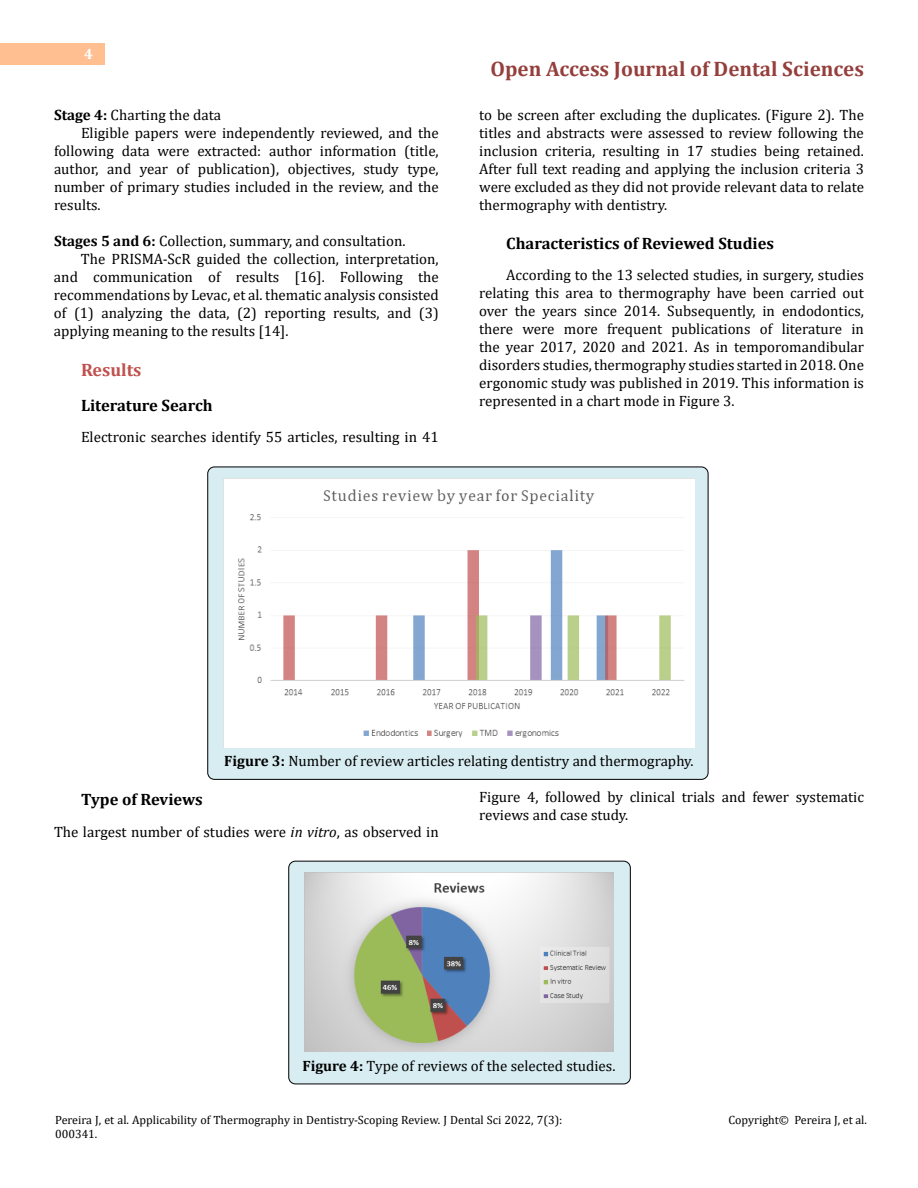
<style>
.page{position:relative;width:918px;height:1188px;background:#fff}
.page>*{position:absolute;margin:0;border:0;box-sizing:border-box;transform-origin:0 0}
.t1{font:700 21px "Cambria";color:#953f3c}
.t2{font:700 18px "Cambria";color:#c0504d}
.t3{font:700 16.5px "Cambria";color:#000}
.t4{font:15px/18px "Cambria";color:#000;text-align:justify}
.t5{font:700 15px "Cambria";color:#fff}
.t6{font:12px/14.4px "Cambria";color:#000}
.s1{font-weight:700}
.s2{font-style:italic}
</style>
<div class="page">
<div style="left:0;top:43px;width:105px;height:21px;background:#ffbf91"></div>
<div style="left:289px;top:861px;width:341px;height:223px;background:#d8edf2;border-radius:7px"></div>
<div style="left:288px;top:861px;width:343px;height:223px;border:1px solid #000;border-radius:7px"></div>
<div style="left:208px;top:467px;width:500px;height:312px;background:#d8edf2;border-radius:7px"></div>
<div style="left:207px;top:467px;width:501px;height:313px;border:1px solid #000;border-radius:7px"></div>
<img style="left:223px;top:478px;width:472px;height:269px">
<img style="left:304px;top:873px;width:310px;height:179px">
<p class="t5" style="left:84px;top:44px;width:10px">4</p>
<p class="t4" style="left:54px;top:105px;width:169px"><span class="s1">Stage 4:</span> Charting the data</p>
<p class="t4" style="left:81px;top:123px;width:359px">Eligible papers were independently reviewed, and the</p>
<p class="t4" style="left:54px;top:141px;width:386px">following data were extracted: author information (title,</p>
<p class="t4" style="left:54px;top:159px;width:386px">author, and year of publication), objectives, study type,</p>
<p class="t4" style="left:54px;top:177px;width:386px">number of primary studies included in the review, and the</p>
<p class="t4" style="left:54px;top:195px;width:48px">results.</p>
<p class="t4" style="left:54px;top:231px;width:353px"><span class="s1">Stages 5 and 6:</span> Collection, summary, and consultation.</p>
<p class="t4" style="left:81px;top:249px;width:359px">The PRISMA-ScR guided the collection, interpretation,</p>
<p class="t4" style="left:54px;top:267px;width:386px">and communication of results [16]. Following the</p>
<p class="t4" style="left:54px;top:285px;width:386px">recommendations by Levac, et al. thematic analysis consisted</p>
<p class="t4" style="left:54px;top:303px;width:386px">of (1) analyzing the data, (2) reporting results, and (3)</p>
<p class="t4" style="left:54px;top:321px;width:236px">applying meaning to the results [14].</p>
<p class="t2" style="left:81px;top:357px;width:62px">Results</p>
<p class="t3" style="left:81px;top:393px;width:133px">Literature Search</p>
<p class="t4" style="left:81px;top:428px;width:359px">Electronic searches identify 55 articles, resulting in 41</p>
<h1 class="t1" style="left:490px;top:54px;width:375px">Open Access Journal of Dental Sciences</h1>
<p class="t4" style="left:479px;top:105px;width:386px">to be screen after excluding the duplicates. (Figure 2). The titles and abstracts were assessed to review following the inclusion criteria, resulting in 17 studies being retained.<br>After full text reading and applying the inclusion criteria 3 were excluded as they did not provide relevant data to relate thermography with dentistry.</p>
<p class="t3" style="left:506px;top:231px;width:269px">Characteristics of Reviewed Studies</p>
<p class="t4" style="left:479px;top:266px;width:386px;text-indent:27px">According to the 13 selected studies, in surgery, studies relating this area to thermography have been carried out over the years since 2014. Subsequently, in endodontics, there were more frequent publications of literature in the year 2017, 2020 and 2021. As in temporomandibular disorders studies, thermography studies started in 2018. One ergonomic study was published in 2019. This information is represented in a chart mode in Figure 3.</p>
<p class="t4" style="left:224px;top:752px;width:471px"><span class="s1">Figure 3:</span> Number of review articles relating dentistry and thermography.</p>
<p class="t3" style="left:81px;top:788px;width:123px">Type of Reviews</p>
<p class="t4" style="left:54px;top:822px;width:386px">The largest number of studies were <span class="s2">in vitro</span>, as observed in</p>
<p class="t4" style="left:479px;top:788px;width:386px">Figure 4, followed by clinical trials and fewer systematic reviews and case study.</p>
<p class="t4" style="left:303px;top:1056px;width:314px"><span class="s1">Figure 4:</span> Type of reviews of the selected studies.</p>
<p class="t6" style="left:55px;top:1112px;width:509px">Pereira J, et al. Applicability of Thermography in Dentistry-Scoping Review. J Dental Sci 2022, 7(3):<br>000341.</p>
<p class="t6" style="left:728px;top:1112px;width:140px">Copyright© Pereira J, et al.</p>
</div>
